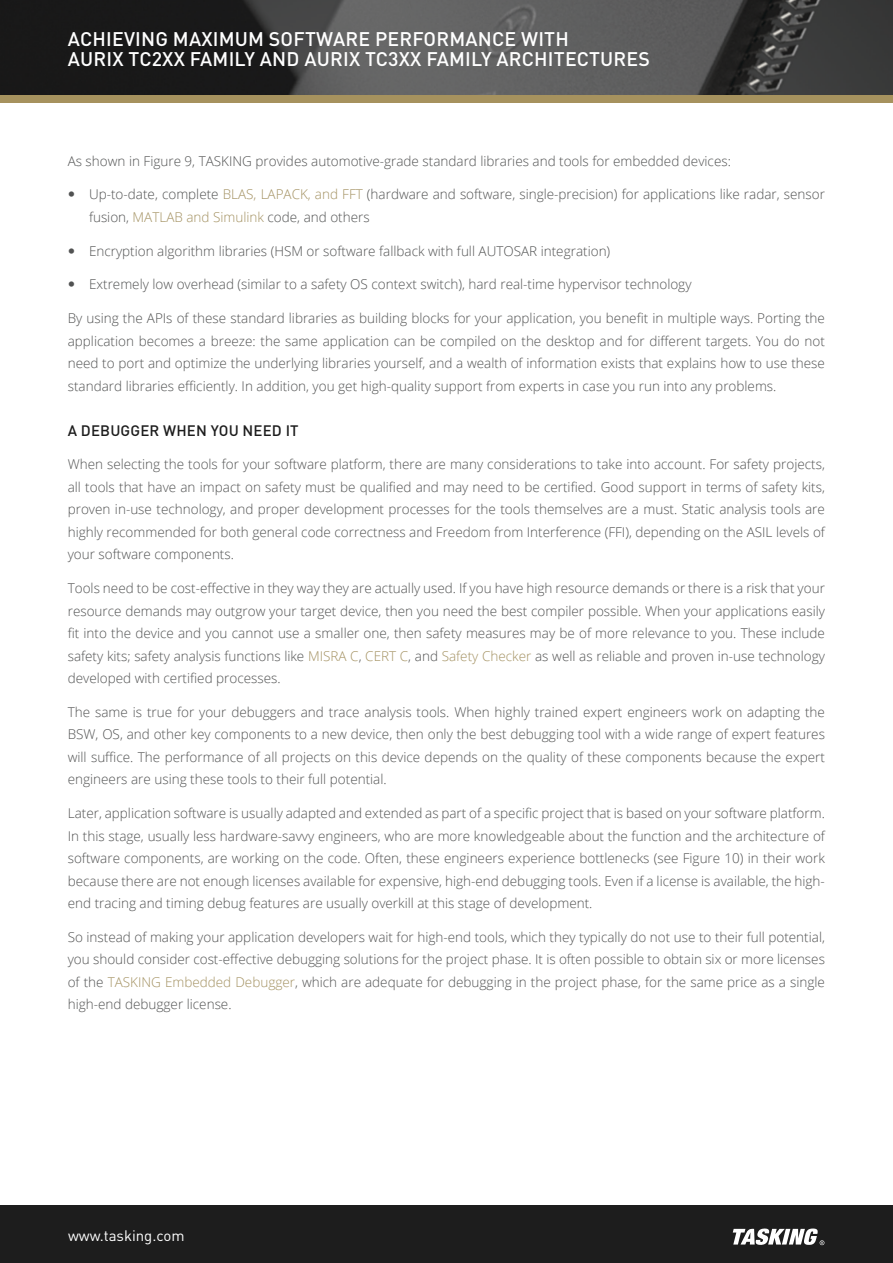
<style>
.page{position:relative;width:893px;height:1263px;background:#fff}
.page>*{position:absolute;margin:0;border:0;box-sizing:border-box;transform-origin:0 0}
.t1{font:500 19.5px/19.5px "DIN Pro";letter-spacing:.01em;color:#fff}
.Caps_Title{font:500 15px "DIN Pro";letter-spacing:.01em;color:#1d1d1d}
.t2{font:15px "DIN Pro";color:#fff}
.Basic_Content{font:300 13.5px/22.5px "Open Sans";color:#515252;text-align:justify}
.s1{color:#a39161}
</style>
<div class="page">
<img style="left:0;top:0;width:893px;height:96px">
<div style="left:0;top:96px;width:893px;height:7px;background:#a6925e"></div>
<div style="left:0;top:1205px;width:893px;height:58px;background:#1d1d1d"></div>
<svg style="left:733px;top:1228px;width:91px;height:17px"></svg>
<h1 class="t1" style="left:68px;top:29px;width:584px">ACHIEVING MAXIMUM SOFTWARE PERFORMANCE WITH<br>AURIX TC2XX FAMILY AND AURIX TC3XX FAMILY ARCHITECTURES</h1>
<p class="Basic_Content" style="left:68px;top:149px;width:665px">As shown in Figure 9, TASKING provides automotive-grade standard libraries and tools for embedded devices:</p>
<p class="Basic_Content" style="left:89px;top:183px;width:737px">Up-to-date, complete <span class="s1">BLAS, LAPACK, and FFT</span> (hardware and software, single-precision) for applications like radar, sensor fusion, <span class="s1">MATLAB and Simulink</span> code, and others</p>
<p class="Basic_Content" style="left:89px;top:239px;width:523px">Encryption algorithm libraries (HSM or software fallback with full AUTOSAR integration)</p>
<p class="Basic_Content" style="left:89px;top:273px;width:604px">Extremely low overhead (similar to a safety OS context switch), hard real-time hypervisor technology</p>
<p class="Basic_Content" style="left:68px;top:307px;width:759px">By using the APIs of these standard libraries as building blocks for your application, you benefit in multiple ways. Porting the application becomes a breeze: the same application can be compiled on the desktop and for different targets. You do not need to port and optimize the underlying libraries yourself, and a wealth of information exists that explains how to use these standard libraries efficiently. In addition, you get high-quality support from experts in case you run into any problems.</p>
<p class="Caps_Title" style="left:68px;top:420px;width:232px">A DEBUGGER WHEN YOU NEED IT</p>
<p class="Basic_Content" style="left:68px;top:453px;width:759px">When selecting the tools for your software platform, there are many considerations to take into account. For safety projects, all tools that have an impact on safety must be qualified and may need to be certified. Good support in terms of safety kits, proven in-use technology, and proper development processes for the tools themselves are a must. Static analysis tools are highly recommended for both general code correctness and Freedom from Interference (FFI), depending on the ASIL levels of your software components.</p>
<p class="Basic_Content" style="left:68px;top:577px;width:759px">Tools need to be cost-effective in they way they are actually used. If you have high resource demands or there is a risk that your resource demands may outgrow your target device, then you need the best compiler possible. When your applications easily fit into the device and you cannot use a smaller one, then safety measures may be of more relevance to you. These include safety kits; safety analysis functions like <span class="s1">MISRA C</span>, <span class="s1">CERT C</span>, and <span class="s1">Safety Checker</span> as well as reliable and proven in-use technology developed with certified processes.</p>
<p class="Basic_Content" style="left:68px;top:700px;width:759px">The same is true for your debuggers and trace analysis tools. When highly trained expert engineers work on adapting the BSW, OS, and other key components to a new device, then only the best debugging tool with a wide range of expert features will suffice. The performance of all projects on this device depends on the quality of these components because the expert engineers are using these tools to their full potential.</p>
<p class="Basic_Content" style="left:68px;top:802px;width:759px">Later, application software is usually adapted and extended as part of a specific project that is based on your software platform.<br>In this stage, usually less hardware-savvy engineers, who are more knowledgeable about the function and the architecture of software components, are working on the code. Often, these engineers experience bottlenecks (see Figure 10) in their work because there are not enough licenses available for expensive, high-end debugging tools. Even if a license is available, the high&shy;end tracing and timing debug features are usually overkill at this stage of development.</p>
<p class="Basic_Content" style="left:68px;top:925px;width:759px">So instead of making your application developers wait for high-end tools, which they typically do not use to their full potential, you should consider cost-effective debugging solutions for the project phase. It is often possible to obtain six or more licenses of the <span class="s1">TASKING Embedded Debugger</span>, which are adequate for debugging in the project phase, for the same price as a single high-end debugger license.</p>
<p class="t2" style="left:68px;top:1226px;width:118px">www.tasking.com</p>
</div>
